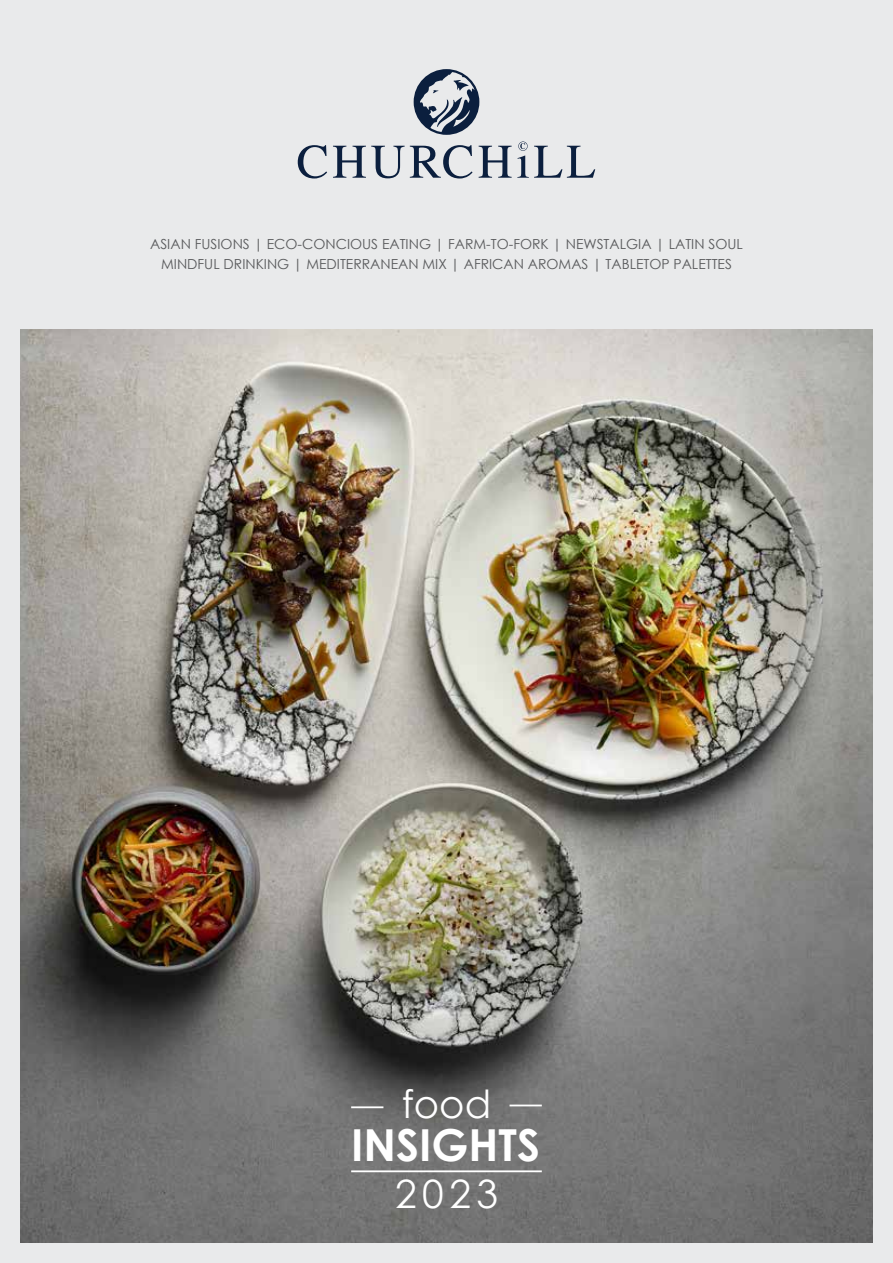
<style>
.page{position:relative;width:893px;height:1263px;background:#e9eaeb}
.page>*{position:absolute;margin:0;border:0;box-sizing:border-box;transform-origin:0 0}
.t1{font:700 44.1px "Century Gothic";color:#fff}
.t2{font:39.15px "Century Gothic";color:#fff}
.t3{font:38.7px "Century Gothic";color:#fff}
.t4{font:13.8px/20.7px "Century Gothic";color:#58595b;text-align:center}
</style>
<div class="page">
<img style="left:20px;top:330px;width:853px;height:913px">
<hr style="left:351px;top:1170px;width:191px;height:2px;background:#fff">
<hr style="left:509px;top:1104px;width:33px;height:2px;background:#fff">
<hr style="left:351px;top:1106px;width:32px;height:2px;background:#fff">
<svg style="left:298px;top:145px;width:29px;height:33px"></svg>
<svg style="left:333px;top:145px;width:140px;height:33px"></svg>
<svg style="left:479px;top:141px;width:116px;height:37px"></svg>
<svg style="left:414px;top:69px;width:65px;height:66px"></svg>
<p class="t4" style="left:150px;top:233px;width:594px">ASIAN FUSIONS | ECO-CONCIOUS EATING | FARM-TO-FORK | NEWSTALGIA | LATIN SOUL<br>MINDFUL DRINKING | MEDITERRANEAN MIX | AFRICAN AROMAS | TABLETOP PALETTES</p>
<h3 class="t3" style="left:402px;top:1077px;width:91px">food</h3>
<h1 class="t1" style="left:351px;top:1111px;width:190px">INSIGHTS</h1>
<h2 class="t2" style="left:395px;top:1167px;width:105px">2023</h2>
</div>
